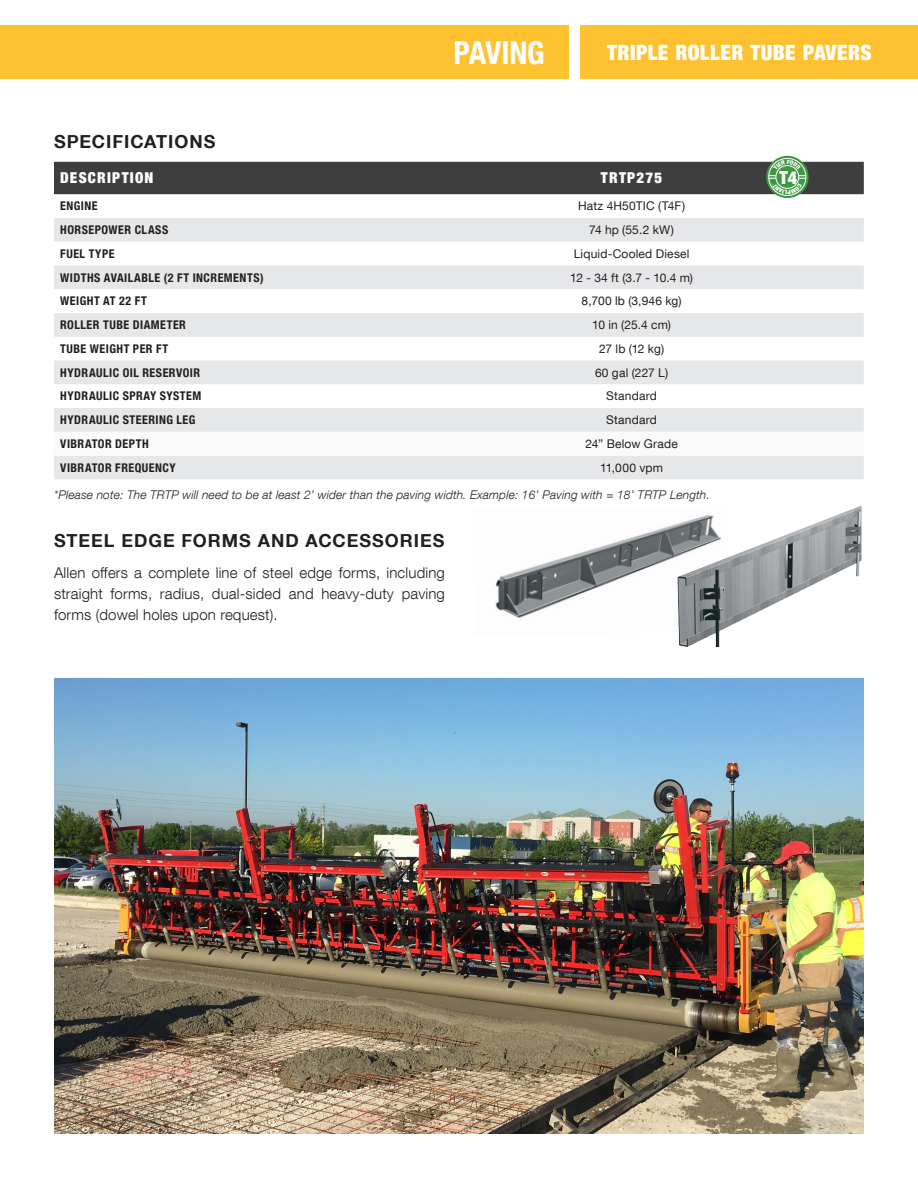
<style>
.page{position:relative;width:918px;height:1188px;background:#fff}
.page>*{position:absolute;margin:0;border:0;box-sizing:border-box;transform-origin:0 0}
.t1{font:700 condensed 31.5px "Helvetica Neue LT Com";letter-spacing:-.005em;color:#fff}
.t2{font:900 condensed 21px "Helvetica Neue LT Com";letter-spacing:.025em;color:#fff}
.HEADER_2{font:700 18px "Helvetica Neue LT Com";letter-spacing:.055em;color:#231f20}
.t3{font:900 condensed 18px "Helvetica Neue";color:#fff}
.BODY_TEXT{font:300 15px/21px "Helvetica Neue LT Com";letter-spacing:.01em;color:#231f20;text-align:justify}
.TABLE_HEADER{font:900 condensed 15px "Helvetica Neue LT Com";letter-spacing:.085em;color:#fff}
.TABLE_PRODUCT__COLUM{font:700 condensed 12px "Helvetica Neue LT Com";letter-spacing:.04em;color:#231f20}
.TABLE_DESCRIPTION_TE{font:12px "Helvetica Neue LT Com";letter-spacing:.015em;color:#231f20}
.BODY_TEXT-2{font:italic 300 12px "Helvetica Neue LT Com";letter-spacing:.01em;color:#231f20}
</style>
<div class="page">
<div style="left:0;top:26px;width:568px;height:54px;background:#fec230"></div>
<div style="left:580px;top:26px;width:338px;height:54px;background:#fec230"></div>
<svg style="left:54px;top:218px;width:810px;height:261px;fill:#e6e7e9"></svg>
<svg style="left:54px;top:432px;width:810px;height:24px"></svg>
<svg style="left:766px;top:156px;width:43px;height:42px"></svg>
<div style="left:769px;top:158px;width:37px;height:38px;border:1px solid #fff;border-radius:50%"></div>
<img style="left:495px;top:528px;width:167px;height:90px">
<img style="left:662px;top:506px;width:200px;height:141px">
<img style="left:54px;top:678px;width:810px;height:456px">
<svg style="left:54px;top:160px;width:810px;height:34px;background:#494c4a"></svg>
<p class="HEADER_2" style="left:54px;top:130px;width:163px">SPECIFICATIONS</p>
<h1 class="t1" style="left:454px;top:34px;width:93px">PAVING</h1>
<h2 class="t2" style="left:607px;top:40px;width:266px">TRIPLE ROLLER TUBE PAVERS</h2>
<p class="TABLE_HEADER" style="left:60px;top:169px;width:95px">DESCRIPTION</p>
<p class="TABLE_HEADER" style="left:601px;top:169px;width:63px">TRTP275</p>
<p class="TABLE_PRODUCT__COLUM" style="left:60px;top:199px;width:39px">ENGINE</p>
<p class="TABLE_DESCRIPTION_TE" style="left:578px;top:199px;width:109px">Hatz 4H50TIC (T4F)</p>
<p class="TABLE_PRODUCT__COLUM" style="left:60px;top:223px;width:110px">HORSEPOWER CLASS</p>
<p class="TABLE_DESCRIPTION_TE" style="left:589px;top:222px;width:86px">74 hp (55.2 kW)</p>
<p class="TABLE_PRODUCT__COLUM" style="left:60px;top:246px;width:56px">FUEL TYPE</p>
<p class="TABLE_DESCRIPTION_TE" style="left:574px;top:246px;width:117px">Liquid-Cooled Diesel</p>
<p class="TABLE_PRODUCT__COLUM" style="left:60px;top:270px;width:205px">WIDTHS AVAILABLE (2 FT INCREMENTS)</p>
<p class="TABLE_DESCRIPTION_TE" style="left:570px;top:270px;width:124px">12 - 34 ft (3.7 - 10.4 m)</p>
<p class="TABLE_PRODUCT__COLUM" style="left:60px;top:294px;width:88px">WEIGHT AT 22 FT</p>
<p class="TABLE_DESCRIPTION_TE" style="left:582px;top:294px;width:101px">8,700 lb (3,946 kg)</p>
<p class="TABLE_PRODUCT__COLUM" style="left:60px;top:318px;width:127px">ROLLER TUBE DIAMETER</p>
<p class="TABLE_DESCRIPTION_TE" style="left:592px;top:317px;width:80px">10 in (25.4 cm)</p>
<p class="TABLE_PRODUCT__COLUM" style="left:60px;top:341px;width:110px">TUBE WEIGHT PER FT</p>
<p class="TABLE_DESCRIPTION_TE" style="left:599px;top:341px;width:67px">27 lb (12 kg)</p>
<p class="TABLE_PRODUCT__COLUM" style="left:60px;top:365px;width:141px">HYDRAULIC OIL RESERVOIR</p>
<p class="TABLE_DESCRIPTION_TE" style="left:595px;top:365px;width:75px">60 gal (227 L)</p>
<p class="TABLE_PRODUCT__COLUM" style="left:60px;top:389px;width:143px">HYDRAULIC SPRAY SYSTEM</p>
<p class="TABLE_DESCRIPTION_TE" style="left:606px;top:389px;width:52px">Standard</p>
<p class="TABLE_PRODUCT__COLUM" style="left:60px;top:413px;width:137px">HYDRAULIC STEERING LEG</p>
<p class="TABLE_DESCRIPTION_TE" style="left:606px;top:413px;width:52px">Standard</p>
<p class="TABLE_PRODUCT__COLUM" style="left:60px;top:437px;width:90px">VIBRATOR DEPTH</p>
<p class="TABLE_DESCRIPTION_TE" style="left:585px;top:436px;width:94px">24” Below Grade</p>
<p class="TABLE_PRODUCT__COLUM" style="left:60px;top:460px;width:117px">VIBRATOR FREQUENCY</p>
<p class="TABLE_DESCRIPTION_TE" style="left:600px;top:460px;width:64px">11,000 vpm</p>
<p class="BODY_TEXT-2" style="left:54px;top:487px;width:657px">*Please note: The TRTP will need to be at least 2’ wider than the paving width. Example: 16’ Paving with = 18’ TRTP Length.</p>
<p class="HEADER_2" style="left:54px;top:529px;width:392px">STEEL EDGE FORMS AND ACCESSORIES</p>
<p class="BODY_TEXT" style="left:54px;top:562px;width:392px">Allen offers a complete line of steel edge forms, including straight forms, radius, dual-sided and heavy-duty paving forms (dowel holes upon request).</p>
<h3 class="t3" style="left:779px;top:163px;width:19px">T4</h3>
</div>
